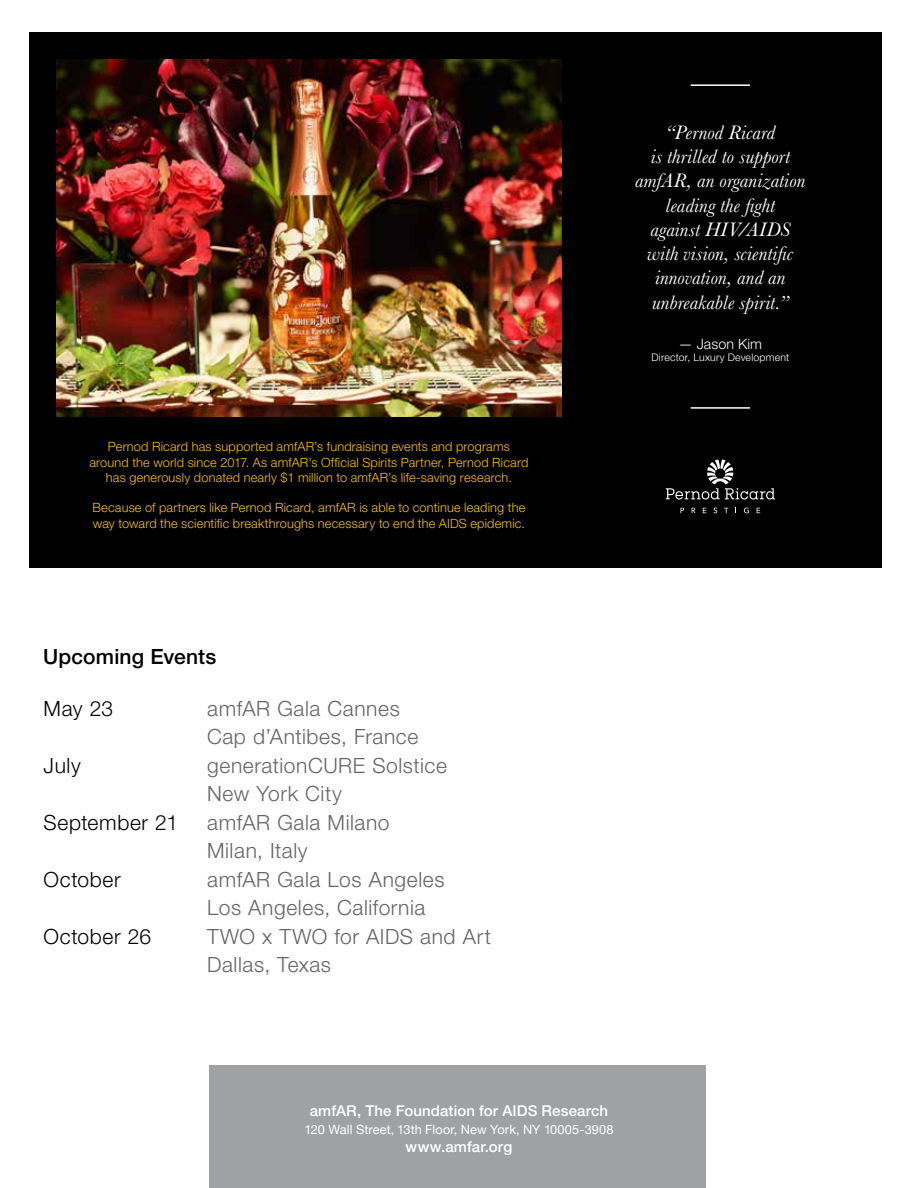
<style>
.page{position:relative;width:918px;height:1188px;background:#fff}
.page>*{position:absolute;margin:0;border:0;box-sizing:border-box;transform-origin:0 0}
.t1{font:300 21px/28.5px "Helvetica Neue LT Std";letter-spacing:.03em;color:#636466}
.t2{font:300 21px "Helvetica Neue LT Std";letter-spacing:.03em;color:#000}
.t3{font:500 21px "Helvetica Neue LT Std";letter-spacing:.01em;color:#000}
.t4{font:italic 20.25px/24.3px "Baskerville";letter-spacing:.005em;color:#fff;text-align:center}
.t5{font:500 15px "Helvetica Neue LT Std";letter-spacing:.005em;color:#fff}
.t6{font:300 14.25px "Helvetica Neue LT Std";letter-spacing:.01em;color:#fff}
.t7{font:300 12.75px/15.3px "Helvetica Neue LT Std";letter-spacing:.015em;color:#febe10;text-align:center}
.t8{font:12.75px "Helvetica Neue";letter-spacing:.01em;color:#fff}
.t9{font:300 10.5px "Helvetica Neue LT Std";letter-spacing:.02em;color:#fff}
</style>
<div class="page">
<div style="left:30px;top:32px;width:852px;height:536px;background:#000"></div>
<div style="left:210px;top:1065px;width:496px;height:123px;background:#9fa1a3"></div>
<img style="left:56px;top:59px;width:506px;height:358px">
<svg style="left:666px;top:460px;width:109px;height:40px"></svg>
<svg style="left:680px;top:508px;width:4px;height:5px"></svg>
<svg style="left:692px;top:508px;width:3px;height:5px"></svg>
<svg style="left:724px;top:508px;width:4px;height:5px"></svg>
<svg style="left:744px;top:508px;width:5px;height:5px"></svg>
<hr style="left:691px;top:407px;width:58px;height:2px;background:#fff">
<hr style="left:691px;top:84px;width:58px;height:2px;background:#fff">
<p class="t7" style="left:89px;top:439px;width:440px">Pernod Ricard has supported amfAR’s fundraising events and programs around the world since 2017. As amfAR’s Official Spirits Partner, Pernod Ricard has generously donated nearly $1 million to amfAR’s life-saving research.</p>
<p class="t7" style="left:93px;top:500px;width:434px;text-align:left">Because of partners like Pernod Ricard, amfAR is able to continue leading the way toward the scientific breakthroughs necessary to end the AIDS epidemic.</p>
<h1 class="t3" style="left:43px;top:644px;width:175px">Upcoming Events</h1>
<h1 class="t2" style="left:44px;top:696px;width:71px">May 23</h1>
<h1 class="t1" style="left:207px;top:694px;width:213px">amfAR Gala Cannes<br>Cap d’Antibes, France</h1>
<h1 class="t2" style="left:44px;top:753px;width:39px">July</h1>
<h1 class="t1" style="left:207px;top:751px;width:241px">generationCURE Solstice<br>New York City</h1>
<h1 class="t2" style="left:44px;top:810px;width:136px">September 21</h1>
<h1 class="t1" style="left:207px;top:808px;width:184px">amfAR Gala Milano<br>Milan, Italy</h1>
<h1 class="t2" style="left:44px;top:867px;width:79px">October</h1>
<h1 class="t1" style="left:207px;top:865px;width:239px">amfAR Gala Los Angeles<br>Los Angeles, California</h1>
<h1 class="t2" style="left:44px;top:924px;width:109px">October 26</h1>
<h1 class="t1" style="left:207px;top:922px;width:285px">TWO x TWO for AIDS and Art<br>Dallas, Texas</h1>
<h2 class="t4" style="left:635px;top:120px;width:172px">“Pernod Ricard<br>is thrilled to support amfAR, an organization leading the fight<br>against HIV/AIDS with vision, scientific innovation, and an unbreakable spirit.”</h2>
<p class="t6" style="left:679px;top:335px;width:85px">— Jason Kim</p>
<p class="t9" style="left:651px;top:351px;width:139px">Director, Luxury Development</p>
<p class="t5" style="left:310px;top:1102px;width:300px">amfAR, The Foundation for AIDS Research</p>
<p class="t8" style="left:304px;top:1121px;width:311px">120 Wall Street, 13th Floor, New York, NY 10005-3908</p>
<p class="t5" style="left:406px;top:1138px;width:108px">www.amfar.org</p>
</div>
